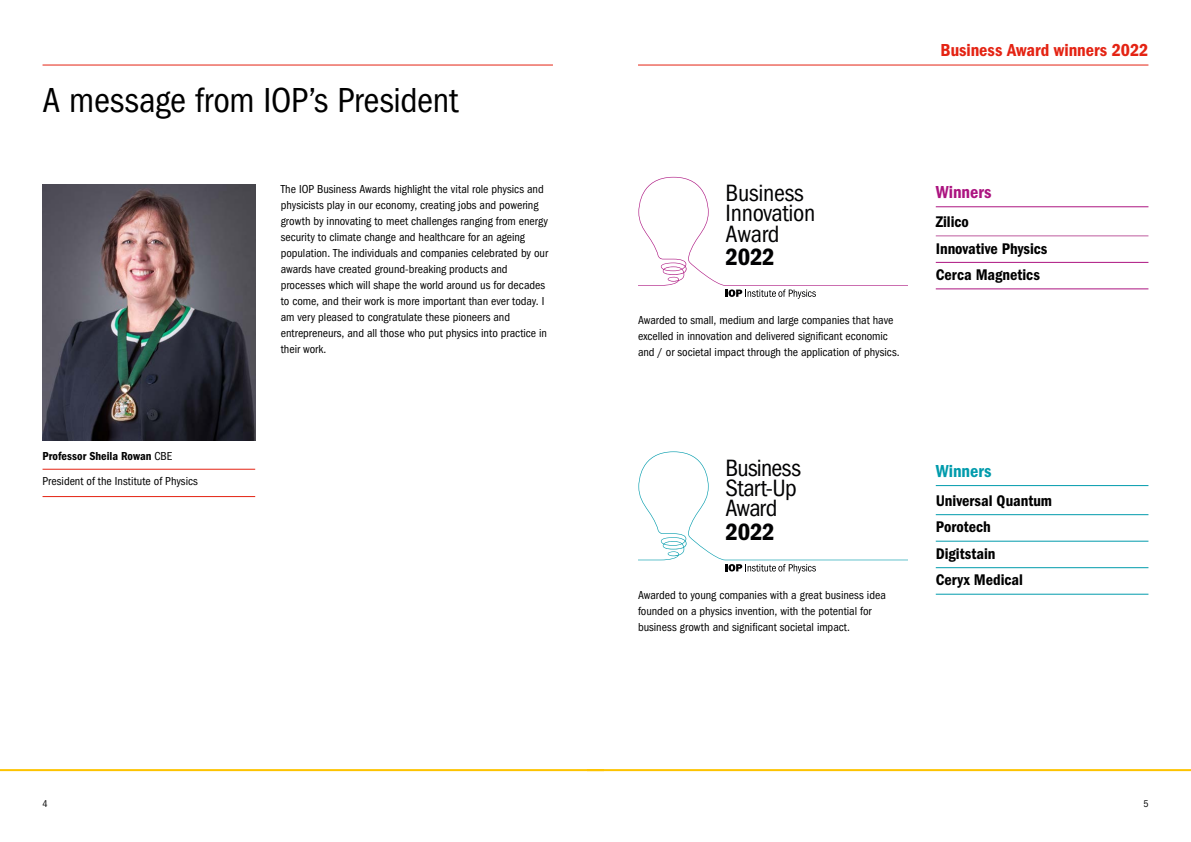
<style>
.page{position:relative;width:1191px;height:842px;background:#fff}
.page>*{position:absolute;margin:0;border:0;box-sizing:border-box;transform-origin:0 0}
.t1{font:condensed 36px "Franklin Gothic";letter-spacing:-.01em;color:#000}
.t2{font:condensed 24.5px/20.4px "Franklin Gothic";letter-spacing:-.01em;color:#020203}
.t3{font:condensed 24.5px/20.4px "Franklin Gothic";letter-spacing:-.035em;color:#020203}
.t4{font:600 condensed 24.5px "Franklin Gothic";letter-spacing:-.01em;color:#020203}
.Header_Innov{font:600 condensed 18px "Franklin Gothic";color:#e42313}
.Header_Innov-2{font:600 condensed 18px "Franklin Gothic";color:#ac1480}
.Header_startup{font:600 condensed 18px "Franklin Gothic";color:#009bac}
.Company{font:600 condensed 16px "Franklin Gothic";color:#000}
.company_Innov{font:600 condensed 16px "Franklin Gothic";color:#000}
.Text{font:condensed 12px/16px "Franklin Gothic";letter-spacing:-.005em;color:#000}
.Company_desc{font:condensed 12px "Franklin Gothic";color:#000}
.company_Innov-2{font:600 condensed 12px "Franklin Gothic";color:#000}
.t5{font:condensed 10px "Franklin Gothic";color:#000}
.s1{font-weight:400}
</style>
<div class="page">
<hr style="left:0;top:769px;width:604px;height:2px;background:#fdc300">
<hr style="left:587px;top:769px;width:604px;height:2px;background:#fdc300">
<hr style="left:638px;top:65px;width:510px;height:1px;background:#e42313">
<hr style="left:935px;top:206px;width:213px;height:1px;background:#ac1480">
<hr style="left:935px;top:236px;width:213px;height:1px;background:#be5b9f">
<hr style="left:935px;top:262px;width:213px;height:1px;background:#ac1480">
<hr style="left:935px;top:289px;width:213px;height:1px;background:#ac1480">
<svg style="left:638px;top:177px;width:269px;height:122px"></svg>
<hr style="left:935px;top:485px;width:213px;height:1px;background:#009bac">
<hr style="left:935px;top:514px;width:213px;height:1px;background:#009bac">
<hr style="left:935px;top:541px;width:213px;height:1px;background:#009bac">
<hr style="left:935px;top:567px;width:213px;height:1px;background:#009bac">
<hr style="left:935px;top:594px;width:213px;height:1px;background:#009bac">
<svg style="left:638px;top:451px;width:269px;height:122px"></svg>
<img style="left:43px;top:184px;width:212px;height:257px">
<hr style="left:43px;top:469px;width:212px;height:1px;background:#e42313">
<hr style="left:43px;top:496px;width:212px;height:1px;background:#e42313">
<hr style="left:43px;top:65px;width:510px;height:1px;background:#e42313">
<p class="t1" style="left:43px;top:80px;width:417px">A message from IOP’s President</p>
<p class="company_Innov-2" style="left:43px;top:450px;width:131px">Professor Sheila Rowan <span class="s1">CBE</span></p>
<p class="Company_desc" style="left:43px;top:474px;width:157px">President of the Institute of Physics</p>
<p class="Text" style="left:281px;top:181px;width:269px">The IOP Business Awards highlight the vital role physics and physicists play in our economy, creating jobs and powering growth by innovating to meet challenges ranging from energy security to climate change and healthcare for an ageing population. The individuals and companies celebrated by our awards have created ground-breaking products and processes which will shape the world around us for decades to come, and their work is more important than ever today. I am very pleased to congratulate these pioneers and entrepreneurs, and all those who put physics into practice in their work.</p>
<p class="Header_Innov" style="left:940px;top:40px;width:209px">Business Award winners 2022</p>
<p class="t2" style="left:725px;top:183px;width:92px">Business<br>Innovation<br>Award</p>
<p class="t4" style="left:725px;top:243px;width:51px">2022</p>
<p class="Text" style="left:638px;top:312px;width:263px">Awarded to small, medium and large companies that have excelled in innovation and delivered significant economic and / or societal impact through the application of physics.</p>
<p class="Header_Innov-2" style="left:935px;top:181px;width:57px">Winners</p>
<p class="company_Innov" style="left:935px;top:213px;width:35px">Zilico</p>
<p class="company_Innov" style="left:935px;top:239px;width:113px">Innovative Physics</p>
<p class="company_Innov" style="left:935px;top:266px;width:106px">Cerca Magnetics</p>
<p class="t3" style="left:725px;top:458px;width:77px">Business<br>Start-Up<br>Award</p>
<p class="t4" style="left:725px;top:517px;width:51px">2022</p>
<p class="Text" style="left:638px;top:587px;width:249px">Awarded to young companies with a great business idea founded on a physics invention, with the potential for business growth and significant societal impact.</p>
<p class="Header_startup" style="left:935px;top:460px;width:57px">Winners</p>
<p class="Company" style="left:935px;top:491px;width:118px">Universal Quantum</p>
<p class="Company" style="left:935px;top:518px;width:56px">Porotech</p>
<p class="Company" style="left:935px;top:544px;width:61px">Digitstain</p>
<p class="Company" style="left:935px;top:571px;width:89px">Ceryx Medical</p>
<p class="t5" style="left:43px;top:798px;width:7px">4</p>
<p class="t5" style="left:1143px;top:798px;width:7px">5</p>
</div>
